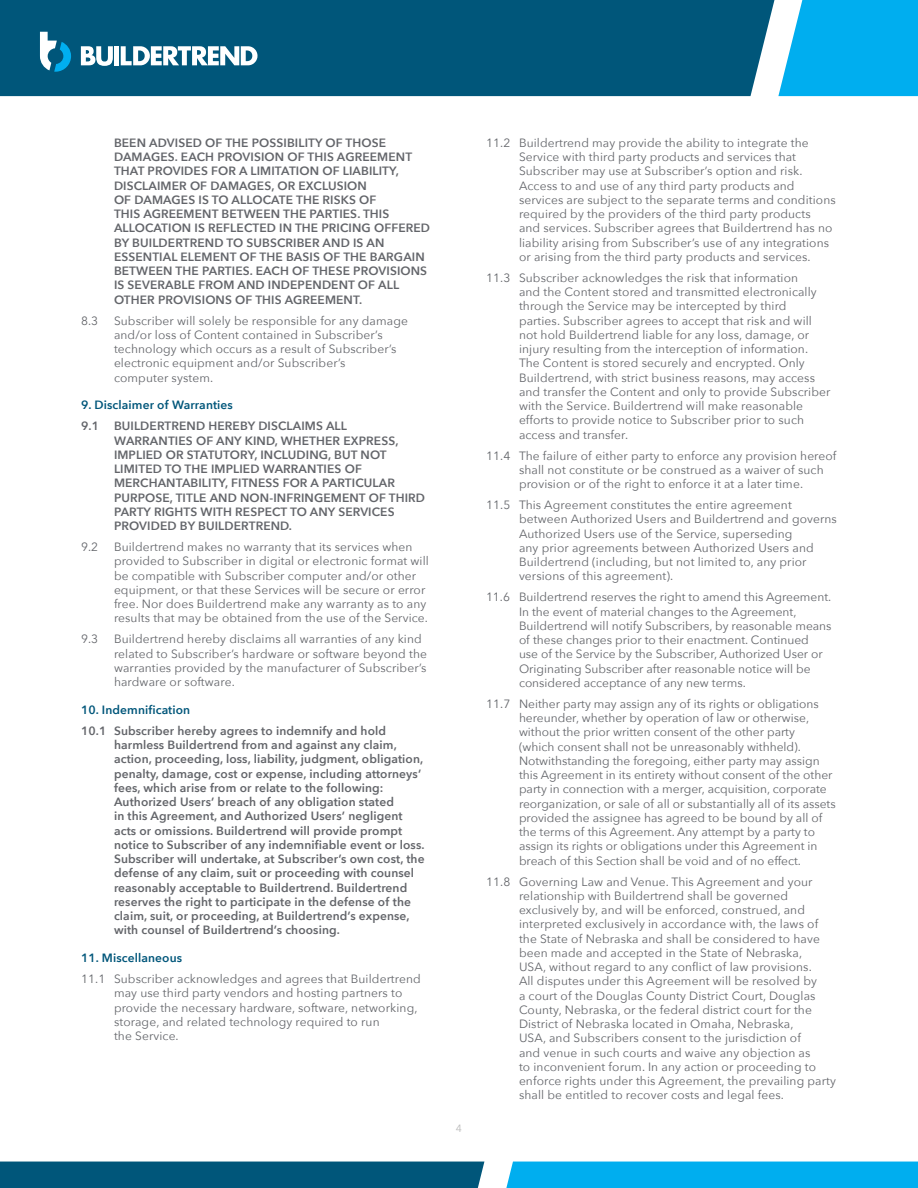
<style>
.page{position:relative;width:918px;height:1188px;background:#fff}
.page>*{position:absolute;margin:0;border:0;box-sizing:border-box;transform-origin:0 0}
.Body_Copy{font:12px/14.2px "Avenir Next";letter-spacing:.01em;color:#63656a}
.Body_Copy-2{font:600 12px/14.2px "Avenir Next";letter-spacing:.01em;color:#63656a}
.Body_Header{font:600 12px "Avenir Next";letter-spacing:.01em;color:#00567a}
.t1{font:10.5px "Avenir Next";color:#bababa}
</style>
<div class="page">
<div style="left:0;top:0;width:775px;height:96px;background:#00567a"></div>
<svg style="left:778px;top:0;width:140px;height:96px"></svg>
<div style="left:0;top:1162px;width:484px;height:26px;background:#00567a"></div>
<div style="left:506px;top:1162px;width:412px;height:26px;background:#00aeef"></div>
<svg style="left:81px;top:46px;width:32px;height:20px"></svg>
<div style="left:114px;top:46px;width:5px;height:19px;background:#fff"></div>
<svg style="left:121px;top:46px;width:137px;height:19px"></svg>
<svg style="left:40px;top:32px;width:31px;height:40px"></svg>
<p class="Body_Copy-2" style="left:114px;top:135px;width:318px">BEEN ADVISED OF THE POSSIBILITY OF THOSE DAMAGES. EACH PROVISION OF THIS AGREEMENT THAT PROVIDES FOR A LIMITATION OF LIABILITY, DISCLAIMER OF DAMAGES, OR EXCLUSION<br>OF DAMAGES IS TO ALLOCATE THE RISKS OF<br>THIS AGREEMENT BETWEEN THE PARTIES. THIS ALLOCATION IS REFLECTED IN THE PRICING OFFERED BY BUILDERTREND TO SUBSCRIBER AND IS AN ESSENTIAL ELEMENT OF THE BASIS OF THE BARGAIN BETWEEN THE PARTIES. EACH OF THESE PROVISIONS IS SEVERABLE FROM AND INDEPENDENT OF ALL OTHER PROVISIONS OF THIS AGREEMENT.</p>
<p class="Body_Copy" style="left:81px;top:313px;width:19px">8.3</p>
<p class="Body_Copy" style="left:114px;top:313px;width:295px">Subscriber will solely be responsible for any damage and/or loss of Content contained in Subscriber’s technology which occurs as a result of Subscriber’s electronic equipment and/or Subscriber’s<br>computer system.</p>
<p class="Body_Header" style="left:81px;top:395px;width:153px">9. Disclaimer of Warranties</p>
<p class="Body_Copy-2" style="left:81px;top:419px;width:19px">9.1</p>
<p class="Body_Copy-2" style="left:114px;top:419px;width:313px">BUILDERTREND HEREBY DISCLAIMS ALL WARRANTIES OF ANY KIND, WHETHER EXPRESS, IMPLIED OR STATUTORY, INCLUDING, BUT NOT LIMITED TO THE IMPLIED WARRANTIES OF MERCHANTABILITY, FITNESS FOR A PARTICULAR PURPOSE, TITLE AND NON-INFRINGEMENT OF THIRD PARTY RIGHTS WITH RESPECT TO ANY SERVICES PROVIDED BY BUILDERTREND.</p>
<p class="Body_Copy" style="left:81px;top:539px;width:19px">9.2</p>
<p class="Body_Copy" style="left:114px;top:539px;width:316px">Buildertrend makes no warranty that its services when provided to Subscriber in digital or electronic format will be compatible with Subscriber computer and/or other equipment, or that these Services will be secure or error free. Nor does Buildertrend make any warranty as to any results that may be obtained from the use of the Service.</p>
<p class="Body_Copy" style="left:81px;top:632px;width:19px">9.3</p>
<p class="Body_Copy" style="left:114px;top:632px;width:315px">Buildertrend hereby disclaims all warranties of any kind related to Subscriber’s hardware or software beyond the warranties provided by the manufacturer of Subscriber’s hardware or software.</p>
<p class="Body_Header" style="left:81px;top:700px;width:111px">10. Indemnification</p>
<p class="Body_Copy-2" style="left:114px;top:723px;width:312px;text-indent:-33px">10.1 Subscriber hereby agrees to indemnify and hold harmless Buildertrend from and against any claim, action, proceeding, loss, liability, judgment, obligation, penalty, damage, cost or expense, including attorneys’ fees, which arise from or relate to the following:<br>Authorized Users’ breach of any obligation stated<br>in this Agreement, and Authorized Users’ negligent acts or omissions. Buildertrend will provide prompt notice to Subscriber of any indemnifiable event or loss.<br>Subscriber will undertake, at Subscriber’s own cost, the defense of any claim, suit or proceeding with counsel reasonably acceptable to Buildertrend. Buildertrend reserves the right to participate in the defense of the claim, suit, or proceeding, at Buildertrend’s expense, with counsel of Buildertrend’s choosing.</p>
<p class="Body_Header" style="left:81px;top:948px;width:103px">11. Miscellaneous</p>
<p class="Body_Copy" style="left:114px;top:971px;width:308px;text-indent:-33px">11.1 Subscriber acknowledges and agrees that Buildertrend may use third party vendors and hosting partners to provide the necessary hardware, software, networking, storage, and related technology required to run<br>the Service.</p>
<p class="t1" style="left:456px;top:1119px;width:8px">4</p>
<p class="Body_Copy" style="left:519px;top:135px;width:318px;text-indent:-33px">11.2 Buildertrend may provide the ability to integrate the Service with third party products and services that Subscriber may use at Subscriber’s option and risk.<br>Access to and use of any third party products and services are subject to the separate terms and conditions required by the providers of the third party products<br>and services. Subscriber agrees that Buildertrend has no liability arising from Subscriber’s use of any integrations or arising from the third party products and services.</p>
<p class="Body_Copy" style="left:519px;top:270px;width:313px;text-indent:-33px">11.3 Subscriber acknowledges the risk that information<br>and the Content stored and transmitted electronically through the Service may be intercepted by third parties. Subscriber agrees to accept that risk and will not hold Buildertrend liable for any loss, damage, or injury resulting from the interception of information.<br>The Content is stored securely and encrypted. Only Buildertrend, with strict business reasons, may access and transfer the Content and only to provide Subscriber with the Service. Buildertrend will make reasonable efforts to provide notice to Subscriber prior to such access and transfer.</p>
<p class="Body_Copy" style="left:519px;top:448px;width:319px;text-indent:-33px">11.4 The failure of either party to enforce any provision hereof shall not constitute or be construed as a waiver of such provision or of the right to enforce it at a later time.</p>
<p class="Body_Copy" style="left:519px;top:497px;width:319px;text-indent:-33px">11.5 This Agreement constitutes the entire agreement between Authorized Users and Buildertrend and governs Authorized Users use of the Service, superseding<br>any prior agreements between Authorized Users and Buildertrend (including, but not limited to, any prior versions of this agreement).</p>
<p class="Body_Copy" style="left:519px;top:590px;width:314px;text-indent:-33px">11.6 Buildertrend reserves the right to amend this Agreement.<br>In the event of material changes to the Agreement, Buildertrend will notify Subscribers, by reasonable means of these changes prior to their enactment. Continued<br>use of the Service by the Subscriber, Authorized User or Originating Subscriber after reasonable notice will be considered acceptance of any new terms.</p>
<p class="Body_Copy" style="left:519px;top:696px;width:318px;text-indent:-33px">11.7 Neither party may assign any of its rights or obligations hereunder, whether by operation of law or otherwise, without the prior written consent of the other party<br>(which consent shall not be unreasonably withheld).<br>Notwithstanding the foregoing, either party may assign this Agreement in its entirety without consent of the other party in connection with a merger, acquisition, corporate reorganization, or sale of all or substantially all of its assets provided the assignee has agreed to be bound by all of the terms of this Agreement. Any attempt by a party to assign its rights or obligations under this Agreement in breach of this Section shall be void and of no effect.</p>
<p class="Body_Copy" style="left:519px;top:874px;width:318px;text-indent:-33px">11.8 Governing Law and Venue. This Agreement and your relationship with Buildertrend shall be governed exclusively by, and will be enforced, construed, and interpreted exclusively in accordance with, the laws of the State of Nebraska and shall be considered to have been made and accepted in the State of Nebraska,<br>USA, without regard to any conflict of law provisions.<br>All disputes under this Agreement will be resolved by<br>a court of the Douglas County District Court, Douglas County, Nebraska, or the federal district court for the District of Nebraska located in Omaha, Nebraska,<br>USA, and Subscribers consent to the jurisdiction of<br>and venue in such courts and waive any objection as<br>to inconvenient forum. In any action or proceeding to enforce rights under this Agreement, the prevailing party shall be entitled to recover costs and legal fees.</p>
</div>
